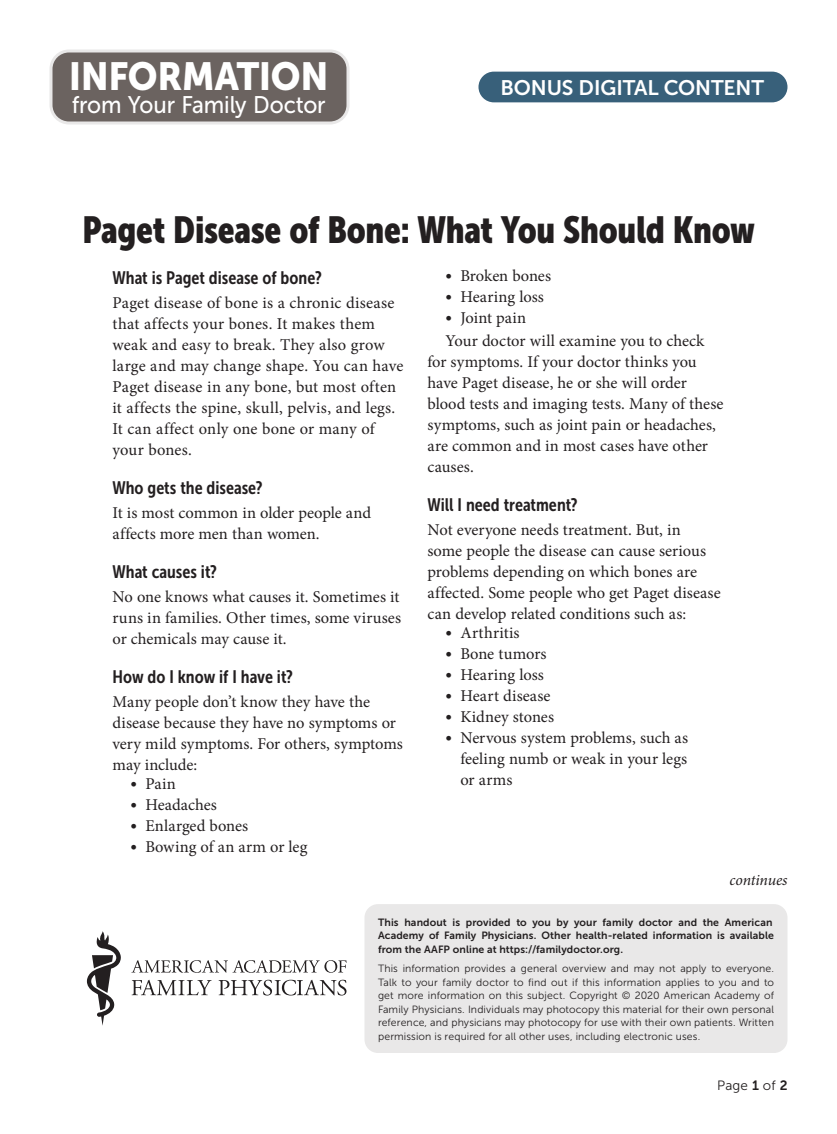
<style>
.page{position:relative;width:837px;height:1134px;background:#fff}
.page>*{position:absolute;margin:0;border:0;box-sizing:border-box;transform-origin:0 0}
.t1{font:39px "Museo Sans 900";letter-spacing:-.01em;color:#fff;scale:.93 1}
.article_title{font:37.5px "Museo Sans Cond 900";letter-spacing:-.01em;color:#231f20}
.t2{font:24px "Museo Sans 500";letter-spacing:-.005em;color:#fff;scale:.93 1}
.t3{font:21px "Museo Sans 700";letter-spacing:-.005em;color:#fff}
.head1{font:18px "Museo Sans Cond 700";color:#231f20}
.body_noindent{font:16.5px/21px "Minion Pro";letter-spacing:.005em;color:#231f20}
.body_text{font:16.5px/21px "Minion Pro";color:#231f20}
.bullet_Indent{font:16.5px/21px "Minion Pro";letter-spacing:.005em;color:#231f20;text-align:justify}
.Continues{font:italic 15.75px "Minion Pro";letter-spacing:-.01em;color:#231f20}
.t4{font:13.5px "Museo Sans 300";letter-spacing:.005em;color:#231f20}
.t5{font:10.5px/13.5px "Museo Sans 300";letter-spacing:.01em;color:#231f20;text-align:justify}
.t6{font:10.5px/13.5px "Museo Sans 700";letter-spacing:.01em;color:#231f20}
.s1{font-family:"Museo Sans 300"}
.s2{font-family:"Museo Sans 700"}
</style>
<div class="page">
<svg style="left:131px;top:960px;width:215px;height:13px"></svg>
<svg style="left:132px;top:980px;width:80px;height:15px"></svg>
<svg style="left:219px;top:980px;width:127px;height:16px"></svg>
<svg style="left:87px;top:931px;width:34px;height:95px"></svg>
<div style="left:364px;top:904px;width:424px;height:149px;background:#e9e8e8;border-radius:14px"></div>
<div style="left:51px;top:51px;width:297px;height:72px;background:#6b6360;border-radius:18px"></div>
<div style="left:50px;top:50px;width:300px;height:74px;border:3px solid #e9e8e8;border-radius:18px"></div>
<div style="left:478px;top:72px;width:310px;height:30px;background:#38607a;border-radius:15px"></div>
<h1 class="t1" style="left:69px;top:54px;width:281px">INFORMATION</h1>
<h3 class="t2" style="left:72px;top:92px;width:275px">from Your Family Doctor</h3>
<p class="t3" style="left:501px;top:76px;width:265px">BONUS DIGITAL CONTENT</p>
<p class="article_title" style="left:82px;top:209px;width:674px">Paget Disease of Bone: What You Should Know</p>
<p class="head1" style="left:112px;top:268px;width:211px">What is Paget disease of bone?</p>
<p class="body_noindent" style="left:112px;top:292px;width:292px">Paget disease of bone is a chronic disease that affects your bones. It makes them weak and easy to break. They also grow large and may change shape. You can have Paget disease in any bone, but most often it affects the spine, skull, pelvis, and legs.<br>It can affect only one bone or many of your bones.</p>
<p class="head1" style="left:112px;top:478px;width:152px">Who gets the disease?</p>
<p class="body_noindent" style="left:112px;top:502px;width:260px">It is most common in older people and affects more men than women.</p>
<p class="head1" style="left:112px;top:562px;width:106px">What causes it?</p>
<p class="body_noindent" style="left:112px;top:586px;width:290px;text-align:justify">No one knows what causes it. Sometimes it runs in families. Other times, some viruses or chemicals may cause it.</p>
<p class="head1" style="left:112px;top:667px;width:182px">How do I know if I have it?</p>
<p class="body_noindent" style="left:112px;top:691px;width:292px">Many people don’t know they have the disease because they have no symptoms or very mild symptoms. For others, symptoms may include:</p>
<p class="bullet_Indent" style="left:130px;top:774px;width:47px"><span class="s1">•</span> Pain</p>
<p class="bullet_Indent" style="left:130px;top:795px;width:88px"><span class="s1">•</span> Headaches</p>
<p class="bullet_Indent" style="left:130px;top:816px;width:119px"><span class="s1">•</span> Enlarged bones</p>
<p class="bullet_Indent" style="left:130px;top:837px;width:178px"><span class="s1">•</span> Bowing of an arm or leg</p>
<p class="bullet_Indent" style="left:446px;top:266px;width:107px"><span class="s1">•</span> Broken bones</p>
<p class="bullet_Indent" style="left:446px;top:287px;width:100px"><span class="s1">•</span> Hearing loss</p>
<p class="bullet_Indent" style="left:446px;top:308px;width:82px"><span class="s1">•</span> Joint pain</p>
<p class="body_text" style="left:428px;top:330px;width:298px;text-indent:18px">Your doctor will examine you to check for symptoms. If your doctor thinks you have Paget disease, he or she will order blood tests and imaging tests. Many of these symptoms, such as joint pain or headaches, are common and in most cases have other causes.</p>
<p class="head1" style="left:428px;top:495px;width:152px">Will I need treatment?</p>
<p class="body_noindent" style="left:428px;top:519px;width:295px">Not everyone needs treatment. But, in<br>some people the disease can cause serious problems depending on which bones are affected. Some people who get Paget disease can develop related conditions such as:</p>
<p class="bullet_Indent" style="left:446px;top:623px;width:76px"><span class="s1">•</span> Arthritis</p>
<p class="bullet_Indent" style="left:446px;top:644px;width:103px"><span class="s1">•</span> Bone tumors</p>
<p class="bullet_Indent" style="left:446px;top:665px;width:100px"><span class="s1">•</span> Hearing loss</p>
<p class="bullet_Indent" style="left:446px;top:686px;width:107px"><span class="s1">•</span> Heart disease</p>
<p class="bullet_Indent" style="left:446px;top:707px;width:110px"><span class="s1">•</span> Kidney stones</p>
<p class="bullet_Indent" style="left:460px;top:728px;width:229px;text-indent:-15px"><span class="s1">•</span> Nervous system problems, such as feeling numb or weak in your legs or arms</p>
<p class="Continues" style="left:730px;top:869px;width:59px">continues</p>
<p class="t6" style="left:378px;top:915px;width:398px">This handout is provided to you by your family doctor and the American<br>Academy of Family Physicians. Other health-related information is available from the AAFP online at https://familydoctor.org.</p>
<p class="t5" style="left:378px;top:962px;width:398px">This information provides a general overview and may not apply to everyone.<br>Talk to your family doctor to find out if this information applies to you and to get more information on this subject. Copyright © 2020 American Academy of Family Physicians. Individuals may photocopy this material for their own personal reference, and physicians may photocopy for use with their own patients. Written permission is required for all other uses, including electronic uses.</p>
<p class="t4" style="left:717px;top:1079px;width:72px">Page <span class="s2">1</span> of <span class="s2">2</span></p>
</div>
